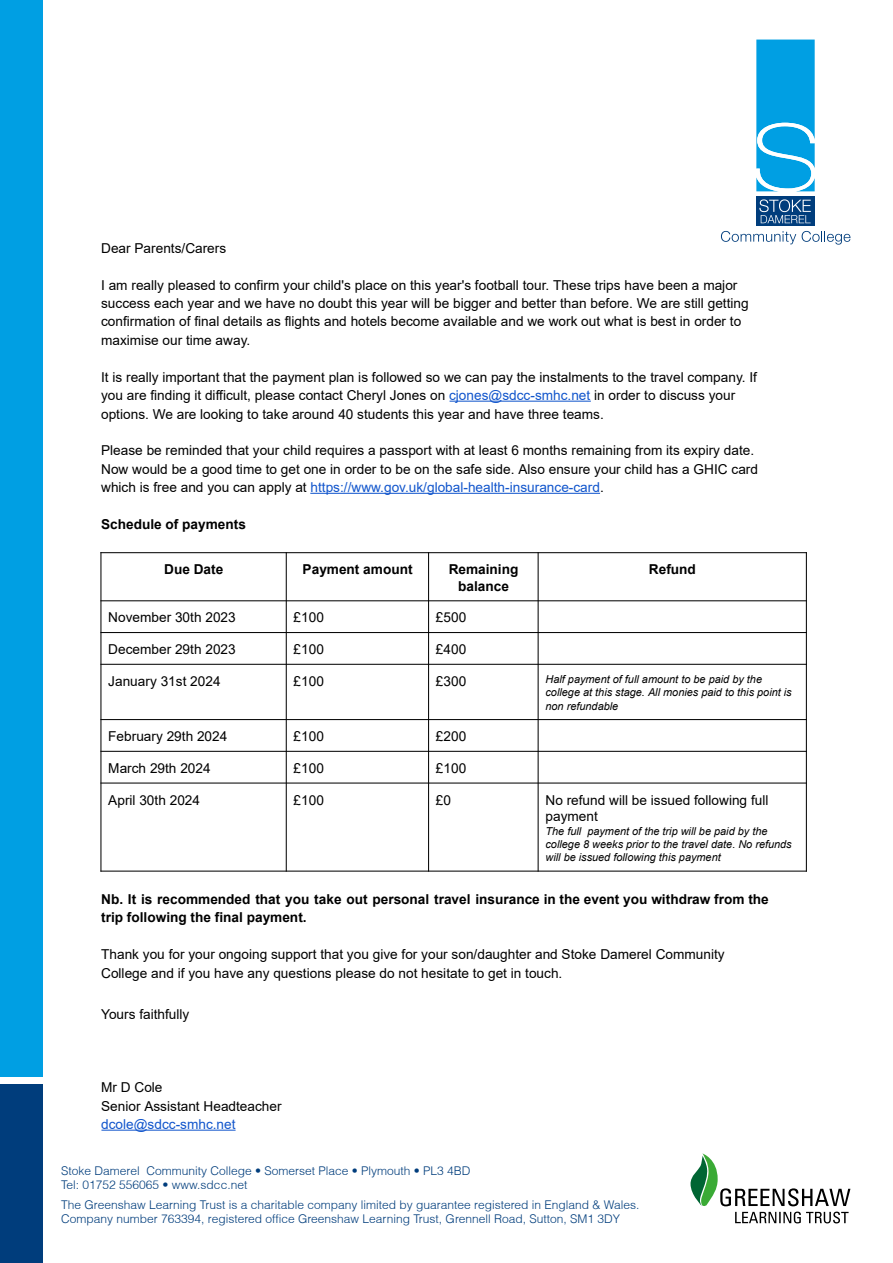
<style>
.page{position:relative;width:893px;height:1263px;background:#fff}
.page>*{position:absolute;margin:0;border:0;box-sizing:border-box;transform-origin:0 0}
.t1{font:13.65px/18.5px "Arial";color:#000}
.t2{font:700 13.65px/16.4px "Arial";color:#000;text-align:center}
.t3{font:13.65px "Arial";color:#15c}
.t4{font:300 12px/14.4px "Helvetica";color:#003d7c}
.t5{font:italic 10.95px/13.4px "Arial";color:#000}
.s1{color:#15c}
</style>
<div class="page">
<hr style="left:450px;top:401px;width:141px;height:1px;background:#15c">
<hr style="left:310px;top:493px;width:290px;height:1px;background:#15c">
<hr style="left:101px;top:1130px;width:135px;height:1px;background:#15c">
<hr style="left:100px;top:552px;width:1px;height:320px;background:#000">
<hr style="left:286px;top:552px;width:1px;height:320px;background:#000">
<hr style="left:428px;top:552px;width:1px;height:320px;background:#000">
<hr style="left:538px;top:552px;width:1px;height:320px;background:#000">
<hr style="left:806px;top:552px;width:1px;height:320px;background:#000">
<hr style="left:100px;top:552px;width:707px;height:1px;background:#000">
<hr style="left:100px;top:600px;width:707px;height:1px;background:#000">
<hr style="left:100px;top:632px;width:707px;height:1px;background:#000">
<hr style="left:100px;top:664px;width:707px;height:1px;background:#000">
<hr style="left:100px;top:719px;width:707px;height:1px;background:#000">
<hr style="left:100px;top:751px;width:707px;height:1px;background:#000">
<hr style="left:100px;top:782px;width:707px;height:1px;background:#000">
<hr style="left:100px;top:870px;width:707px;height:2px;background:#000">
<div style="left:0;top:1084px;width:43px;height:179px;background:#003d7c"></div>
<div style="left:756px;top:197px;width:59px;height:29px;background:#003d7c"></div>
<svg style="left:756px;top:40px;width:59px;height:152px;background:#1daae6"></svg>
<svg style="left:759px;top:199px;width:52px;height:24px"></svg>
<svg style="left:721px;top:231px;width:75px;height:13px"></svg>
<svg style="left:802px;top:231px;width:48px;height:14px"></svg>
<div style="left:0;top:0;width:43px;height:1077px;background:#009fe3"></div>
<svg style="left:690px;top:1153px;width:160px;height:70px"></svg>
<p class="t1" style="left:101px;top:239px;width:127px">Dear Parents/Carers</p>
<p class="t1" style="left:101px;top:275px;width:649px">I am really pleased to confirm your child's place on this year's football tour. These trips have been a major success each year and we have no doubt this year will be bigger and better than before. We are still getting confirmation of final details as flights and hotels become available and we work out what is best in order to maximise our time away.</p>
<p class="t1" style="left:101px;top:368px;width:657px">It is really important that the payment plan is followed so we can pay the instalments to the travel company. If you are finding it difficult, please contact Cheryl Jones on <span class="s1">cjones@sdcc-smhc.net</span> in order to discuss your options. We are looking to take around 40 students this year and have three teams.</p>
<p class="t1" style="left:101px;top:441px;width:658px">Please be reminded that your child requires a passport with at least 6 months remaining from its expiry date.<br>Now would be a good time to get one in order to be on the safe side. Also ensure your child has a GHIC card which is free and you can apply at <span class="s1">https://www.gov.uk/global-health-insurance-card</span>.</p>
<p class="t2" style="left:101px;top:516px;width:146px">Schedule of payments</p>
<p class="t2" style="left:164px;top:561px;width:61px">Due Date</p>
<p class="t2" style="left:303px;top:561px;width:111px">Payment amount</p>
<p class="t2" style="left:449px;top:561px;width:71px">Remaining balance</p>
<p class="t2" style="left:649px;top:561px;width:48px">Refund</p>
<p class="t1" style="left:108px;top:608px;width:129px">November 30th 2023</p>
<p class="t1" style="left:294px;top:608px;width:32px">£100</p>
<p class="t1" style="left:436px;top:608px;width:32px">£500</p>
<p class="t1" style="left:108px;top:640px;width:129px">December 29th 2023</p>
<p class="t1" style="left:294px;top:640px;width:32px">£100</p>
<p class="t1" style="left:436px;top:640px;width:32px">£400</p>
<p class="t1" style="left:108px;top:672px;width:114px">January 31st 2024</p>
<p class="t1" style="left:294px;top:672px;width:32px">£100</p>
<p class="t1" style="left:436px;top:672px;width:32px">£300</p>
<p class="t5" style="left:545px;top:673px;width:248px">Half payment of full amount to be paid by the college at this stage. All monies paid to this point is non refundable</p>
<p class="t1" style="left:108px;top:727px;width:121px">February 29th 2024</p>
<p class="t1" style="left:294px;top:727px;width:32px">£100</p>
<p class="t1" style="left:436px;top:727px;width:32px">£200</p>
<p class="t1" style="left:108px;top:759px;width:104px">March 29th 2024</p>
<p class="t1" style="left:294px;top:759px;width:32px">£100</p>
<p class="t1" style="left:436px;top:759px;width:32px">£100</p>
<p class="t1" style="left:108px;top:790px;width:93px">April 30th 2024</p>
<p class="t1" style="left:294px;top:790px;width:32px">£100</p>
<p class="t1" style="left:436px;top:790px;width:17px">£0</p>
<p class="t1" style="left:545px;top:791px;width:224px;line-height:16.4px">No refund will be issued following full payment</p>
<p class="t5" style="left:545px;top:824px;width:248px">The full payment of the trip will be paid by the college 8 weeks prior to the travel date. No refunds will be issued following this payment</p>
<p class="t2" style="left:101px;top:890px;width:669px;line-height:18.5px;text-align:left">Nb. It is recommended that you take out personal travel insurance in the event you withdraw from the trip following the final payment.</p>
<p class="t1" style="left:101px;top:945px;width:625px">Thank you for your ongoing support that you give for your son/daughter and Stoke Damerel Community<br>College and if you have any questions please do not hesitate to get in touch.</p>
<p class="t1" style="left:101px;top:1004px;width:90px">Yours faithfully</p>
<p class="t1" style="left:101px;top:1078px;width:182px">Mr D Cole<br>Senior Assistant Headteacher</p>
<p class="t3" style="left:101px;top:1115px;width:136px">dcole@sdcc-smhc.net</p>
<p class="t4" style="left:61px;top:1163px;width:411px">Stoke Damerel Community College • Somerset Place • Plymouth • PL3 4BD<br>Tel: 01752 556065 • www.sdcc.net</p>
<p class="t4" style="left:61px;top:1197px;width:580px">The Greenshaw Learning Trust is a charitable company limited by guarantee registered in England &amp; Wales.<br>Company number 763394, registered office Greenshaw Learning Trust, Grennell Road, Sutton, SM1 3DY</p>
</div>
